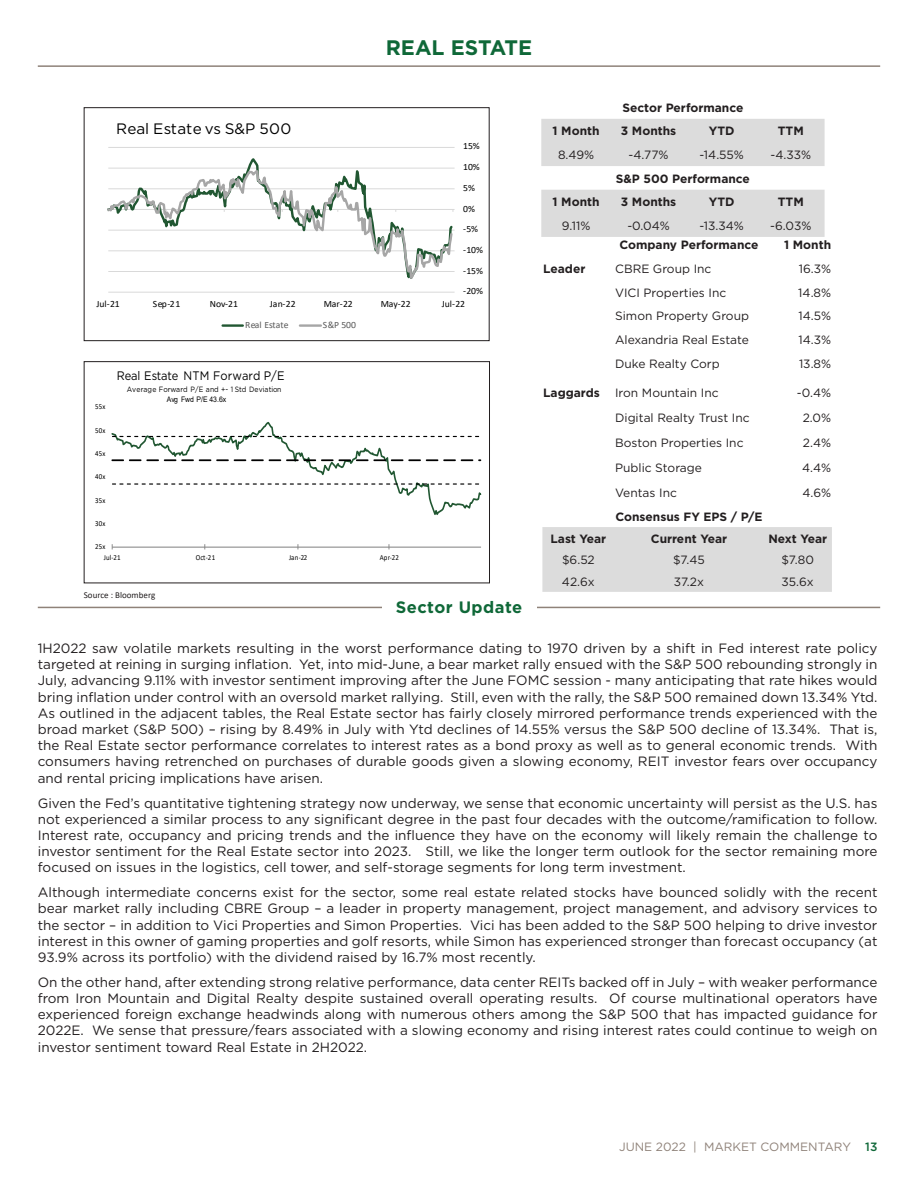
<style>
.page{position:relative;width:918px;height:1188px;background:#fff}
.page>*{position:absolute;margin:0;border:0;box-sizing:border-box;transform-origin:0 0}
.Page_Header{font:700 21px "Gotham";color:#0f6838}
.Sector_Update{font:700 16.5px "Gotham";letter-spacing:.03em;color:#0f6838}
.t1{font:15.15px "Gotham";letter-spacing:.015em;color:#000}
.Body{font:13.5px/16.2px "Gotham";color:#231f20;text-align:justify}
.t2{font:12.3px "Gotham";letter-spacing:-.005em;color:#000;scale:.9 1}
.t3{font:12px "Gotham";color:#231f20}
.t4{font:700 12px "Gotham";color:#231f20}
.t5{font:12px "Gotham";color:#8f8279}
.t6{font:9.6px "Calibri";letter-spacing:-.005em;color:#000}
.t7{font:9.6px "Calibri";color:#595959}
.t8{font:9px "Calibri";color:#231f20}
.t9{font:7.65px "Calibri";letter-spacing:.03em;color:#000;scale:.9 1}
.t10{font:7.65px "Gotham";letter-spacing:-.015em;color:#000;scale:.9 1}
.t11{font:7.65px "Arial";letter-spacing:-.02em;color:#000;scale:.9 1}
.s1{font-weight:500;color:#0f6838}
</style>
<div class="page">
<svg style="left:541px;top:119px;width:284px;height:118px"></svg>
<hr style="left:38px;top:65px;width:842px;height:2px;background:#8f8279">
<hr style="left:38px;top:607px;width:842px;height:1px;background:#8f8279">
<div style="left:382px;top:600px;width:154px;height:13px;background:#fff"></div>
<hr style="left:108px;top:292px;width:347px;height:1px;background:#d9d9d9">
<hr style="left:108px;top:147px;width:347px;height:1px;background:#d9d9d9">
<svg style="left:108px;top:164px;width:346px;height:115px"></svg>
<hr style="left:223px;top:324px;width:20px;height:3px;background:#215732">
<hr style="left:300px;top:324px;width:21px;height:3px;background:#a6a6a6">
<div style="left:84px;top:107px;width:406px;height:234px;border:1px solid #231f20"></div>
<div style="left:542px;top:527px;width:290px;height:65px;background:#dcdcdc"></div>
<hr style="left:112px;top:547px;width:369px;height:1px;background:#868686">
<svg style="left:112px;top:421px;width:369px;height:94px"></svg>
<div style="left:84px;top:361px;width:406px;height:222px;border:1px solid #231f20"></div>
<p class="Page_Header" style="left:386px;top:33px;width:148px">REAL ESTATE</p>
<p class="t1" style="left:116px;top:118px;width:177px">Real Estate vs S&amp;P 500</p>
<p class="t6" style="left:463px;top:140px;width:18px">15%</p>
<p class="t6" style="left:463px;top:160px;width:18px">10%</p>
<p class="t6" style="left:463px;top:181px;width:13px">5%</p>
<p class="t6" style="left:463px;top:202px;width:13px">0%</p>
<p class="t6" style="left:463px;top:222px;width:16px">-5%</p>
<p class="t6" style="left:463px;top:243px;width:21px">-10%</p>
<p class="t6" style="left:463px;top:264px;width:21px">-15%</p>
<p class="t6" style="left:463px;top:284px;width:21px">-20%</p>
<p class="t6" style="left:96px;top:297px;width:25px">Jul-21</p>
<p class="t6" style="left:153px;top:297px;width:29px">Sep-21</p>
<p class="t6" style="left:210px;top:297px;width:30px">Nov-21</p>
<p class="t6" style="left:270px;top:297px;width:27px">Jan-22</p>
<p class="t6" style="left:324px;top:297px;width:31px">Mar-22</p>
<p class="t6" style="left:381px;top:297px;width:31px">May-22</p>
<p class="t6" style="left:442px;top:297px;width:25px">Jul-22</p>
<p class="t7" style="left:245px;top:318px;width:45px">Real Estate</p>
<p class="t7" style="left:323px;top:318px;width:35px">S&amp;P 500</p>
<p class="t9" style="left:95px;top:401px;width:13px">55x</p>
<p class="t9" style="left:95px;top:425px;width:13px">50x</p>
<p class="t9" style="left:95px;top:448px;width:13px">45x</p>
<p class="t9" style="left:95px;top:472px;width:13px">40x</p>
<p class="t9" style="left:95px;top:495px;width:13px">35x</p>
<p class="t9" style="left:95px;top:518px;width:13px">30x</p>
<p class="t9" style="left:95px;top:542px;width:13px">25x</p>
<p class="t2" style="left:117px;top:368px;width:188px">Real Estate NTM Forward P/E</p>
<p class="t11" style="left:167px;top:394px;width:68px">Avg Fwd P/E 43.6x</p>
<p class="t10" style="left:127px;top:384px;width:173px">Average Forward P/E and +- 1 Std Deviation</p>
<p class="t9" style="left:104px;top:552px;width:20px">Jul-21</p>
<p class="t9" style="left:196px;top:552px;width:23px">Oct-21</p>
<p class="t9" style="left:289px;top:552px;width:22px">Jan-22</p>
<p class="t9" style="left:380px;top:552px;width:23px">Apr-22</p>
<p class="t4" style="left:622px;top:100px;width:123px">Sector Performance</p>
<p class="t4" style="left:553px;top:123px;width:48px">1 Month</p>
<p class="t4" style="left:621px;top:123px;width:57px">3 Months</p>
<p class="t4" style="left:709px;top:123px;width:27px">YTD</p>
<p class="t4" style="left:778px;top:123px;width:27px">TTM</p>
<p class="t3" style="left:558px;top:147px;width:38px">8.49%</p>
<p class="t3" style="left:629px;top:147px;width:41px">-4.77%</p>
<p class="t3" style="left:699px;top:147px;width:46px">-14.55%</p>
<p class="t3" style="left:771px;top:147px;width:42px">-4.33%</p>
<p class="t4" style="left:616px;top:170px;width:136px">S&amp;P 500 Performance</p>
<p class="t4" style="left:553px;top:194px;width:48px">1 Month</p>
<p class="t4" style="left:621px;top:194px;width:57px">3 Months</p>
<p class="t4" style="left:709px;top:194px;width:27px">YTD</p>
<p class="t4" style="left:778px;top:194px;width:27px">TTM</p>
<p class="t3" style="left:562px;top:218px;width:30px">9.11%</p>
<p class="t3" style="left:627px;top:218px;width:44px">-0.04%</p>
<p class="t3" style="left:699px;top:218px;width:46px">-13.34%</p>
<p class="t3" style="left:770px;top:218px;width:43px">-6.03%</p>
<p class="t4" style="left:619px;top:237px;width:141px">Company Performance</p>
<p class="t4" style="left:784px;top:237px;width:48px">1 Month</p>
<p class="t4" style="left:543px;top:261px;width:44px">Leader</p>
<p class="t3" style="left:615px;top:261px;width:98px">CBRE Group Inc</p>
<p class="t3" style="left:799px;top:261px;width:34px">16.3%</p>
<p class="t3" style="left:615px;top:285px;width:113px">VICI Properties Inc</p>
<p class="t3" style="left:798px;top:285px;width:34px">14.8%</p>
<p class="t3" style="left:615px;top:308px;width:135px">Simon Property Group</p>
<p class="t3" style="left:799px;top:308px;width:34px">14.5%</p>
<p class="t3" style="left:615px;top:332px;width:135px">Alexandria Real Estate</p>
<p class="t3" style="left:799px;top:332px;width:34px">14.3%</p>
<p class="t3" style="left:615px;top:356px;width:106px">Duke Realty Corp</p>
<p class="t3" style="left:799px;top:356px;width:34px">13.8%</p>
<p class="t4" style="left:543px;top:385px;width:58px">Laggards</p>
<p class="t3" style="left:615px;top:385px;width:105px">Iron Mountain Inc</p>
<p class="t3" style="left:797px;top:385px;width:36px">-0.4%</p>
<p class="t3" style="left:615px;top:410px;width:136px">Digital Realty Trust Inc</p>
<p class="t3" style="left:803px;top:410px;width:30px">2.0%</p>
<p class="t3" style="left:615px;top:435px;width:130px">Boston Properties Inc</p>
<p class="t3" style="left:803px;top:435px;width:30px">2.4%</p>
<p class="t3" style="left:615px;top:460px;width:88px">Public Storage</p>
<p class="t3" style="left:802px;top:460px;width:31px">4.4%</p>
<p class="t3" style="left:615px;top:486px;width:63px">Ventas Inc</p>
<p class="t3" style="left:802px;top:486px;width:30px">4.6%</p>
<p class="t4" style="left:615px;top:509px;width:149px">Consensus FY EPS / P/E</p>
<p class="t4" style="left:551px;top:530px;width:57px">Last Year</p>
<p class="t4" style="left:651px;top:530px;width:78px">Current Year</p>
<p class="t4" style="left:768px;top:530px;width:60px">Next Year</p>
<p class="t3" style="left:562px;top:552px;width:34px">$6.52</p>
<p class="t3" style="left:673px;top:552px;width:33px">$7.45</p>
<p class="t3" style="left:781px;top:552px;width:34px">$7.80</p>
<p class="t3" style="left:562px;top:574px;width:34px">42.6x</p>
<p class="t3" style="left:674px;top:574px;width:32px">37.2x</p>
<p class="t3" style="left:782px;top:574px;width:34px">35.6x</p>
<p class="t8" style="left:84px;top:589px;width:73px">Source : Bloomberg</p>
<p class="Sector_Update" style="left:396px;top:596px;width:128px">Sector Update</p>
<p class="Body" style="left:38px;top:640px;width:841px">1H2022 saw volatile markets resulting in the worst performance dating to 1970 driven by a shift in Fed interest rate policy targeted at reining in surging inflation. Yet, into mid-June, a bear market rally ensued with the S&amp;P 500 rebounding strongly in July, advancing 9.11% with investor sentiment improving after the June FOMC session - many anticipating that rate hikes would bring inflation under control with an oversold market rallying. Still, even with the rally, the S&amp;P 500 remained down 13.34% Ytd.<br>As outlined in the adjacent tables, the Real Estate sector has fairly closely mirrored performance trends experienced with the broad market (S&amp;P 500) – rising by 8.49% in July with Ytd declines of 14.55% versus the S&amp;P 500 decline of 13.34%. That is, the Real Estate sector performance correlates to interest rates as a bond proxy as well as to general economic trends. With consumers having retrenched on purchases of durable goods given a slowing economy, REIT investor fears over occupancy and rental pricing implications have arisen.</p>
<p class="Body" style="left:38px;top:794px;width:841px">Given the Fed’s quantitative tightening strategy now underway, we sense that economic uncertainty will persist as the U.S. has not experienced a similar process to any significant degree in the past four decades with the outcome/ramification to follow.<br>Interest rate, occupancy and pricing trends and the influence they have on the economy will likely remain the challenge to investor sentiment for the Real Estate sector into 2023. Still, we like the longer term outlook for the sector remaining more focused on issues in the logistics, cell tower, and self-storage segments for long term investment.</p>
<p class="Body" style="left:38px;top:884px;width:841px">Although intermediate concerns exist for the sector, some real estate related stocks have bounced solidly with the recent bear market rally including CBRE Group – a leader in property management, project management, and advisory services to the sector – in addition to Vici Properties and Simon Properties. Vici has been added to the S&amp;P 500 helping to drive investor interest in this owner of gaming properties and golf resorts, while Simon has experienced stronger than forecast occupancy (at 93.9% across its portfolio) with the dividend raised by 16.7% most recently.</p>
<p class="Body" style="left:38px;top:974px;width:841px">On the other hand, after extending strong relative performance, data center REITs backed off in July – with weaker performance from Iron Mountain and Digital Realty despite sustained overall operating results. Of course multinational operators have experienced foreign exchange headwinds along with numerous others among the S&amp;P 500 that has impacted guidance for 2022E. We sense that pressure/fears associated with a slowing economy and rising interest rates could continue to weigh on investor sentiment toward Real Estate in 2H2022.</p>
<p class="t5" style="left:619px;top:1139px;width:260px">JUNE 2022 | MARKET COMMENTARY <span class="s1">13</span></p>
</div>
